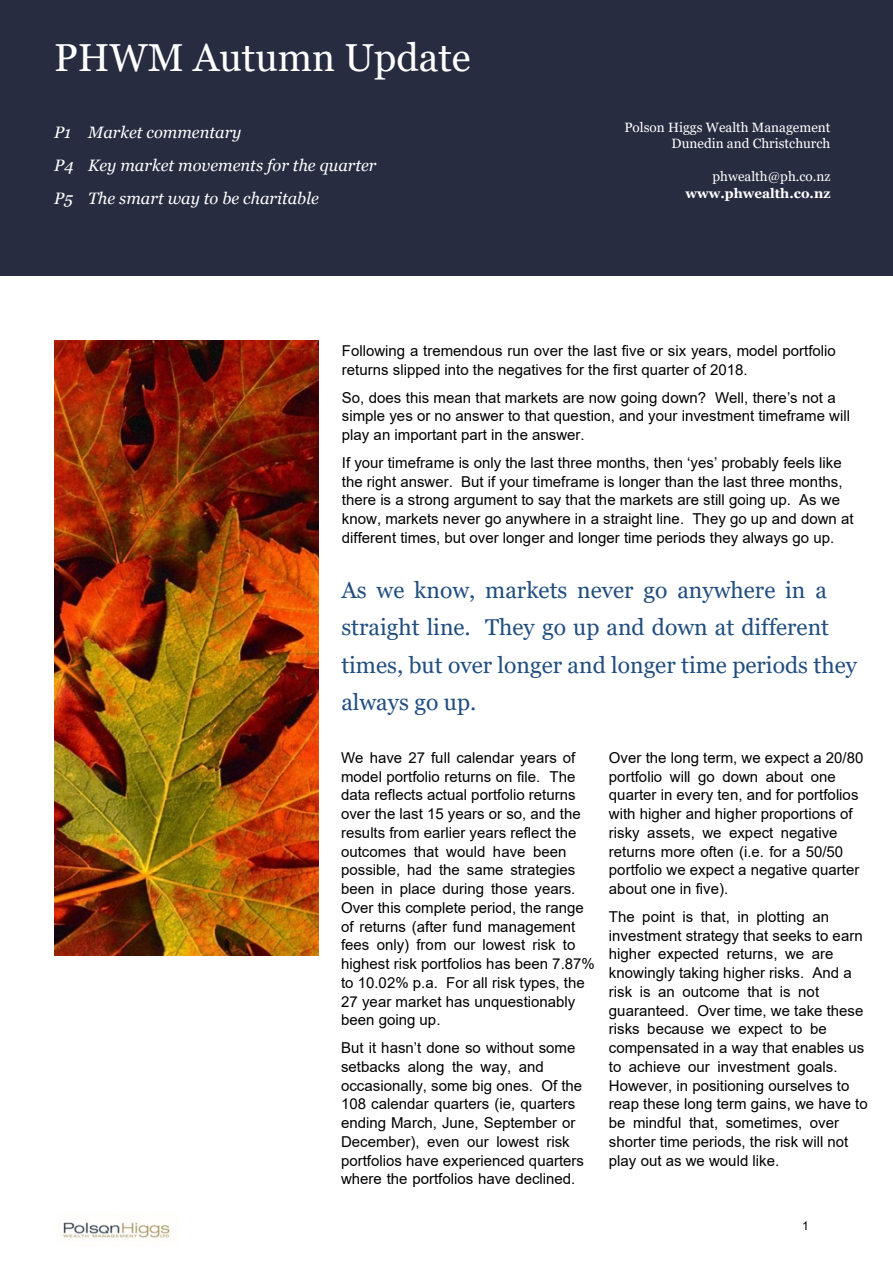
<style>
.page{position:relative;width:893px;height:1263px;background:#fff}
.page>*{position:absolute;margin:0;border:0;box-sizing:border-box;transform-origin:0 0}
.t1{font:39px "Georgia";color:#fff}
.t2{font:22.8px/37.5px "Georgia";color:#214e80}
.t3{font:italic 16.5px/33px "Georgia";color:#fff}
.t4{font:15px/18.8px "Arial";color:#000}
.t5{font:13.5px/16.5px "Georgia";color:#fff;text-align:right}
.t6{font:700 13.5px "Georgia";color:#fff}
.t7{font:12px "Arial";color:#000}
</style>
<div class="page">
<img style="left:62px;top:1221px;width:108px;height:18px">
<div style="left:0;top:0;width:893px;height:275px;background:#272c40"></div>
<img style="left:54px;top:340px;width:265px;height:615px">
<h1 class="t1" style="left:54px;top:41px;width:418px">PHWM Autumn Update</h1>
<p class="t3" style="left:54px;top:117px;width:324px">P1 Market commentary<br>P4 Key market movements for the quarter<br>P5 The smart way to be charitable</p>
<p class="t5" style="left:624px;top:120px;width:208px">Polson Higgs Wealth Management<br>Dunedin and Christchurch</p>
<p class="t5" style="left:713px;top:169px;width:119px">phwealth@ph.co.nz</p>
<p class="t6" style="left:685px;top:188px;width:147px">www.phwealth.co.nz</p>
<p class="t4" style="left:342px;top:343px;width:495px">Following a tremendous run over the last five or six years, model portfolio returns slipped into the negatives for the first quarter of 2018.</p>
<p class="t4" style="left:342px;top:389px;width:510px">So, does this mean that markets are now going down? Well, there’s not a simple yes or no answer to that question, and your investment timeframe will play an important part in the answer.</p>
<p class="t4" style="left:342px;top:455px;width:513px">If your timeframe is only the last three months, then ‘yes’ probably feels like the right answer. But if your timeframe is longer than the last three months, there is a strong argument to say that the markets are still going up. As we know, markets never go anywhere in a straight line. They go up and down at different times, but over longer and longer time periods they always go up.</p>
<h2 class="t2" style="left:341px;top:573px;width:517px">As we know, markets never go anywhere in a straight line. They go up and down at different times, but over longer and longer time periods they always go up.</h2>
<p class="t4" style="left:341px;top:749px;width:255px">We have 27 full calendar years of model portfolio returns on file. The data reflects actual portfolio returns over the last 15 years or so, and the results from earlier years reflect the outcomes that would have been possible, had the same strategies been in place during those years.<br>Over this complete period, the range of returns (after fund management fees only) from our lowest risk to highest risk portfolios has been 7.87% to 10.02% p.a. For all risk types, the 27 year market has unquestionably been going up.</p>
<p class="t4" style="left:341px;top:1040px;width:244px">But it hasn’t done so without some setbacks along the way, and occasionally, some big ones. Of the 108 calendar quarters (ie, quarters ending March, June, September or December), even our lowest risk portfolios have experienced quarters where the portfolios have declined.</p>
<p class="t4" style="left:609px;top:749px;width:256px">Over the long term, we expect a 20/80 portfolio will go down about one quarter in every ten, and for portfolios with higher and higher proportions of risky assets, we expect negative returns more often (i.e. for a 50/50 portfolio we expect a negative quarter about one in five).</p>
<p class="t4" style="left:609px;top:908px;width:260px">The point is that, in plotting an investment strategy that seeks to earn higher expected returns, we are knowingly taking higher risks. And a risk is an outcome that is not guaranteed. Over time, we take these risks because we expect to be compensated in a way that enables us to achieve our investment goals.<br>However, in positioning ourselves to reap these long term gains, we have to be mindful that, sometimes, over shorter time periods, the risk will not play out as we would like.</p>
<p class="t7" style="left:802px;top:1221px;width:8px">1</p>
</div>
